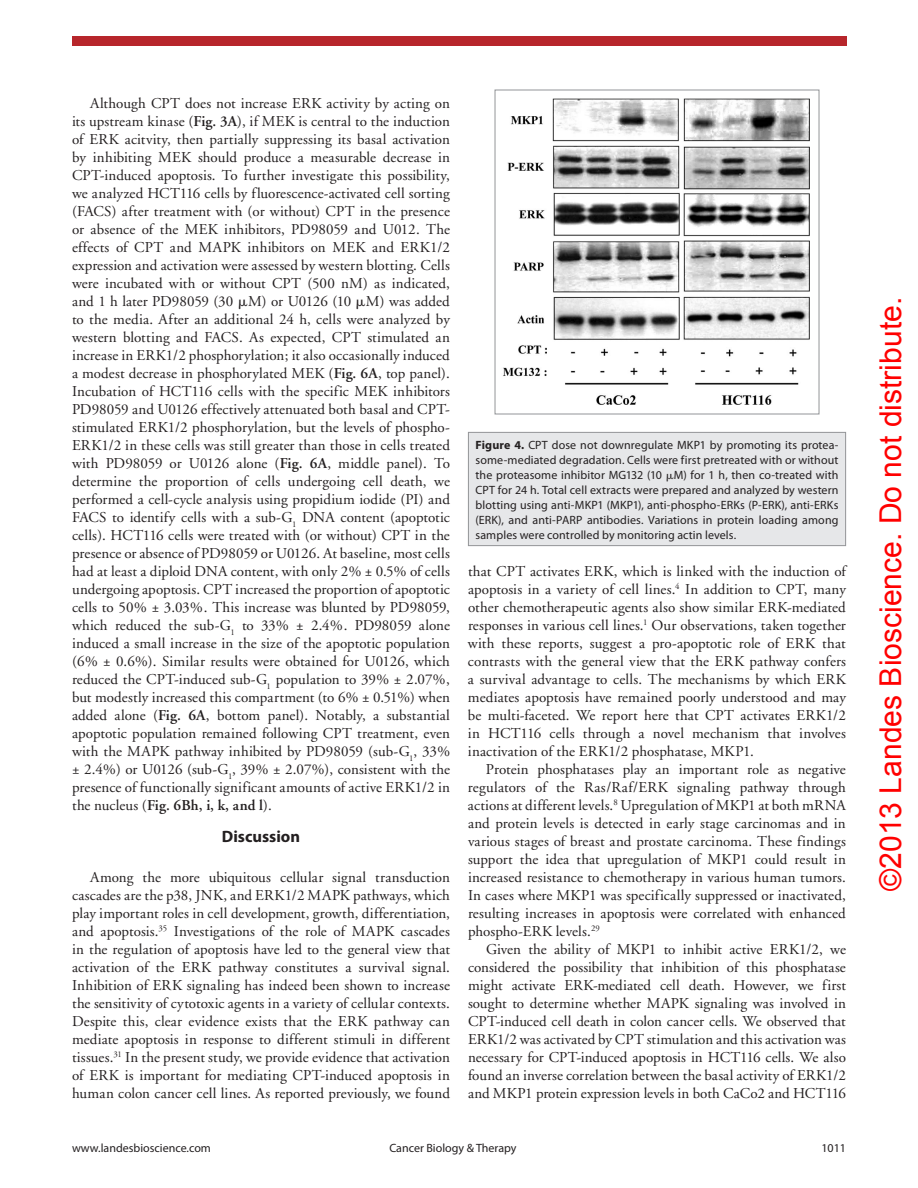
<style>
.page{position:relative;width:918px;height:1188px;background:#fff}
.page>*{position:absolute;margin:0;border:0;box-sizing:border-box;transform-origin:0 0}
.t1{font:30.15px "Arial";color:#f00}
.t2{font:700 16.5px "Myriad Pro";color:#231f20}
.t3{font:15px/18px "Adobe Garamond";letter-spacing:.005em;color:#231f20;text-align:justify}
.t4{font:12px/15px "Myriad Pro";letter-spacing:.005em;color:#231f20;text-align:justify}
.s1{font-weight:600}
.s2{font-family:"Universal Std Greekw Math Pi"}
.s3{font-weight:700}
</style>
<div class="page">
<div style="left:72px;top:36px;width:774px;height:10px;background:#b7262b"></div>
<img style="left:503px;top:98px;width:307px;height:307px">
<div style="left:495px;top:90px;width:324px;height:324px;border:1px solid #939598"></div>
<div style="left:468px;top:432px;width:378px;height:114px;background:#e6e7e9"></div>
<div style="left:468px;top:432px;width:378px;height:114px;border:1px solid #939598"></div>
<p class="t3" style="left:72px;top:95px;width:380px;text-indent:18px">Although CPT does not increase ERK activity by acting on its upstream kinase (<span class="s1">Fig. 3A</span>), if MEK is central to the induction of ERK acitvity, then partially suppressing its basal activation by inhibiting MEK should produce a measurable decrease in CPT-induced apoptosis. To further investigate this possibility, we analyzed HCT116 cells by fluorescence-activated cell sorting (FACS) after treatment with (or without) CPT in the presence or absence of the MEK inhibitors, PD98059 and U012. The effects of CPT and MAPK inhibitors on MEK and ERK1/2 expression and activation were assessed by western blotting. Cells were incubated with or without CPT (500 nM) as indicated, and 1 h later PD98059 (30 <span class="s2">µ</span>M) or U0126 (10 <span class="s2">µ</span>M) was added to the media. After an additional 24 h, cells were analyzed by western blotting and FACS. As expected, CPT stimulated an increase in ERK1/2 phosphorylation; it also occasionally induced a modest decrease in phosphorylated MEK (<span class="s1">Fig. 6A</span>, top panel).<br>Incubation of HCT116 cells with the specific MEK inhibitors PD98059 and U0126 effectively attenuated both basal and CPT&shy;stimulated ERK1/2 phosphorylation, but the levels of phospho-ERK1/2 in these cells was still greater than those in cells treated with PD98059 or U0126 alone (<span class="s1">Fig. 6A</span>, middle panel). To determine the proportion of cells undergoing cell death, we performed a cell-cycle analysis using propidium iodide (PI) and FACS to identify cells with a sub-G<sub>1</sub> DNA content (apoptotic cells). HCT116 cells were treated with (or without) CPT in the presence or absence of PD98059 or U0126. At baseline, most cells had at least a diploid DNA content, with only 2% ± 0.5% of cells undergoing apoptosis. CPT increased the proportion of apoptotic cells to 50% ± 3.03%. This increase was blunted by PD98059, which reduced the sub-G<sub>1</sub> to 33% ± 2.4%. PD98059 alone induced a small increase in the size of the apoptotic population (6% ± 0.6%). Similar results were obtained for U0126, which reduced the CPT-induced sub-G<sub>1</sub> population to 39% ± 2.07%, but modestly increased this compartment (to 6% ± 0.51%) when added alone (<span class="s1">Fig. 6A</span>, bottom panel). Notably, a substantial apoptotic population remained following CPT treatment, even with the MAPK pathway inhibited by PD98059 (sub-G<sub>1</sub>, 33% ± 2.4%) or U0126 (sub-G<sub>1</sub>, 39% ± 2.07%), consistent with the presence of functionally significant amounts of active ERK1/2 in the nucleus (<span class="s1">Fig. 6Bh, i, k, and l</span>).</p>
<p class="t2" style="left:222px;top:826px;width:80px">Discussion</p>
<p class="t3" style="left:72px;top:869px;width:380px;text-indent:18px">Among the more ubiquitous cellular signal transduction cascades are the p38, JNK, and ERK1/2 MAPK pathways, which play important roles in cell development, growth, differentiation, and apoptosis.<sup>35</sup> Investigations of the role of MAPK cascades in the regulation of apoptosis have led to the general view that activation of the ERK pathway constitutes a survival signal.<br>Inhibition of ERK signaling has indeed been shown to increase the sensitivity of cytotoxic agents in a variety of cellular contexts.<br>Despite this, clear evidence exists that the ERK pathway can mediate apoptosis in response to different stimuli in different tissues.<sup>31</sup> In the present study, we provide evidence that activation of ERK is important for mediating CPT-induced apoptosis in human colon cancer cell lines. As reported previously, we found</p>
<p class="t4" style="left:476px;top:437px;width:365px"><span class="s3">Figure 4.</span> CPT dose not downregulate MKP1 by promoting its protea&shy;some-mediated degradation. Cells were first pretreated with or without the proteasome inhibitor MG132 (10 <span class="s2">μ</span>M) for 1 h, then co-treated with CPT for 24 h. Total cell extracts were prepared and analyzed by western blotting using anti-MKP1 (MKP1), anti-phospho-ERKs (P-ERK), anti-ERKs (ERK), and anti-PARP antibodies. Variations in protein loading among samples were controlled by monitoring actin levels.</p>
<p class="t3" style="left:468px;top:563px;width:379px">that CPT activates ERK, which is linked with the induction of apoptosis in a variety of cell lines.<sup>4</sup> In addition to CPT, many other chemotherapeutic agents also show similar ERK-mediated responses in various cell lines.<sup>1</sup> Our observations, taken together with these reports, suggest a pro-apoptotic role of ERK that contrasts with the general view that the ERK pathway confers a survival advantage to cells. The mechanisms by which ERK mediates apoptosis have remained poorly understood and may be multi-faceted. We report here that CPT activates ERK1/2 in HCT116 cells through a novel mechanism that involves inactivation of the ERK1/2 phosphatase, MKP1.</p>
<p class="t3" style="left:468px;top:761px;width:379px;text-indent:18px">Protein phosphatases play an important role as negative regulators of the Ras/Raf/ERK signaling pathway through actions at different levels.<sup>8</sup> Upregulation of MKP1 at both mRNA and protein levels is detected in early stage carcinomas and in various stages of breast and prostate carcinoma. These findings support the idea that upregulation of MKP1 could result in increased resistance to chemotherapy in various human tumors.<br>In cases where MKP1 was specifically suppressed or inactivated, resulting increases in apoptosis were correlated with enhanced phospho-ERK levels.<sup>29</sup></p>
<p class="t3" style="left:468px;top:941px;width:379px;text-indent:18px">Given the ability of MKP1 to inhibit active ERK1/2, we considered the possibility that inhibition of this phosphatase might activate ERK-mediated cell death. However, we first sought to determine whether MAPK signaling was involved in CPT-induced cell death in colon cancer cells. We observed that ERK1/2 was activated by CPT stimulation and this activation was necessary for CPT-induced apoptosis in HCT116 cells. We also found an inverse correlation between the basal activity of ERK1/2 and MKP1 protein expression levels in both CaCo2 and HCT116</p>
<p class="t4" style="left:72px;top:1140px;width:140px">www.landesbioscience.com</p>
<p class="t4" style="left:389px;top:1140px;width:129px">Cancer Biology &amp; Therapy</p>
<p class="t4" style="left:821px;top:1140px;width:26px">1011</p>
<h1 class="t1" style="left:871px;top:891px;width:595px;rotate:-90deg">©2013 Landes Bioscience. Do not distribute.</h1>
</div>
